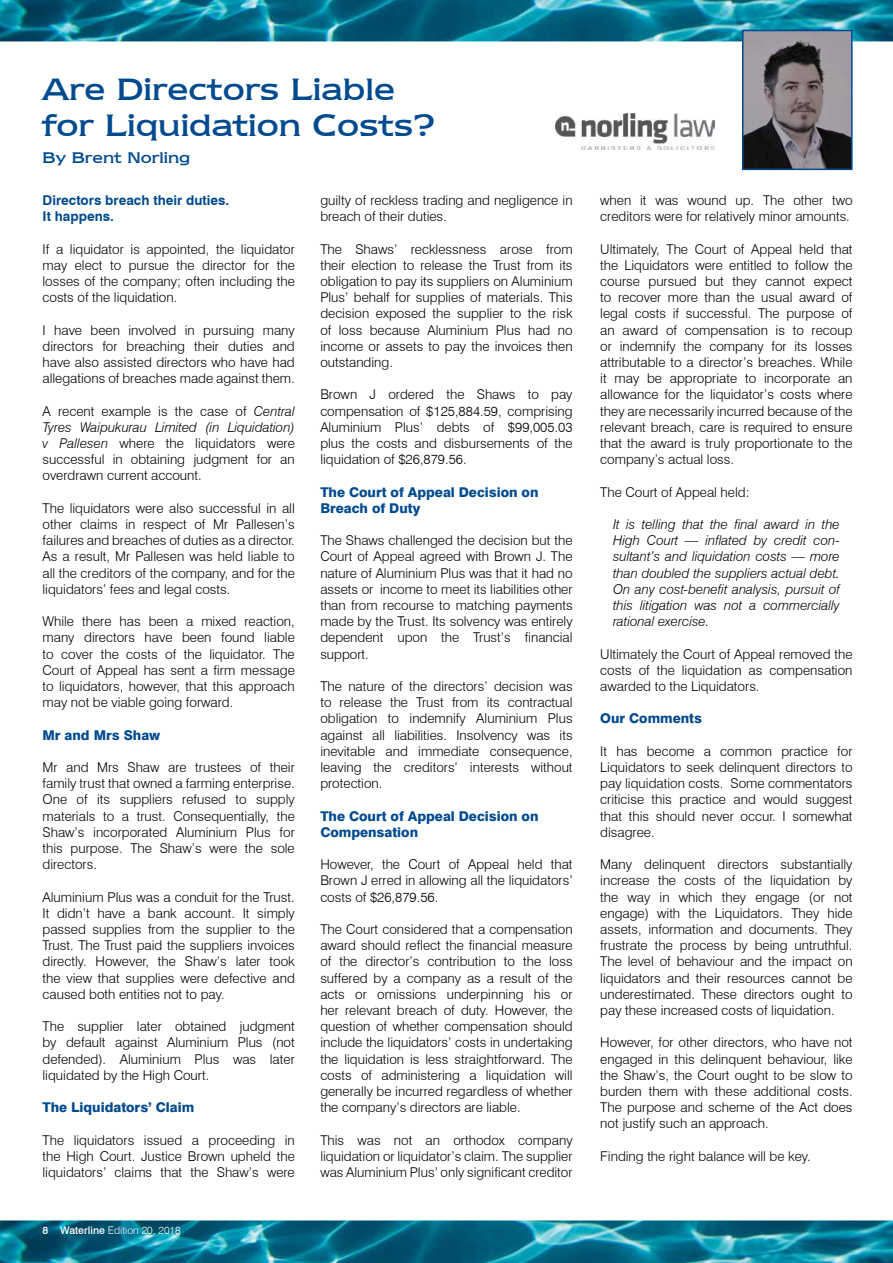
<style>
.page{position:relative;width:893px;height:1263px;background:#fff}
.page>*{position:absolute;margin:0;border:0;box-sizing:border-box;transform-origin:0 0}
.t1{font:36px/36px "Newtext IT Cby BT";color:#004a8f}
.t2{font:18px "Newtext IT Cby BT";color:#004a8f}
.t3{font:300 13.5px/16.2px "Swiss 721 BT";color:#000;text-align:justify}
.t4{font:italic 300 13.5px/16.2px "Swiss 721 BT";color:#000;text-align:justify}
.t5{font:800 13.5px/16.2px "Swiss 721 BT";color:#004a8f}
.t6{font:700 13.5px/16.2px "Swiss 721 BT";color:#004a8f}
.t7{font:300 10.5px "Swiss 721 BT";color:#fff}
.s1{font-style:italic}
.s2{font-weight:500}
</style>
<div class="page">
<img style="left:0;top:0;width:893px;height:41px">
<img style="left:0;top:1220px;width:893px;height:43px">
<img style="left:745px;top:33px;width:105px;height:134px">
<div style="left:742px;top:30px;width:111px;height:140px;border:2px solid #004a8f"></div>
<img style="left:556px;top:113px;width:158px;height:36px">
<h1 class="t1" style="left:43px;top:70px;width:394px">Are Directors Liable for Liquidation Costs?</h1>
<h2 class="t2" style="left:43px;top:147px;width:149px">By Brent Norling</h2>
<p class="t3" style="left:320px;top:192px;width:254px">guilty of reckless trading and negligence in breach of their duties.</p>
<p class="t3" style="left:320px;top:241px;width:254px">The Shaws’ recklessness arose from their election to release the Trust from its obligation to pay its suppliers on Aluminium Plus’ behalf for supplies of materials. This decision exposed the supplier to the risk of loss because Aluminium Plus had no income or assets to pay the invoices then outstanding.</p>
<p class="t3" style="left:320px;top:386px;width:254px">Brown J ordered the Shaws to pay compensation of $125,884.59, comprising Aluminium Plus’ debts of $99,005.03 plus the costs and disbursements of the liquidation of $26,879.56.</p>
<p class="t5" style="left:320px;top:484px;width:220px">The Court of Appeal Decision on<br>Breach of Duty</p>
<p class="t3" style="left:320px;top:532px;width:254px">The Shaws challenged the decision but the Court of Appeal agreed with Brown J. The nature of Aluminium Plus was that it had no assets or income to meet its liabilities other than from recourse to matching payments made by the Trust. Its solvency was entirely dependent upon the Trust’s financial support.</p>
<p class="t3" style="left:320px;top:678px;width:254px">The nature of the directors’ decision was to release the Trust from its contractual obligation to indemnify Aluminium Plus against all liabilities. Insolvency was its inevitable and immediate consequence, leaving the creditors’ interests without protection.</p>
<p class="t5" style="left:320px;top:808px;width:220px">The Court of Appeal Decision on<br>Compensation</p>
<p class="t3" style="left:320px;top:856px;width:254px">However, the Court of Appeal held that Brown J erred in allowing all the liquidators’ costs of $26,879.56.</p>
<p class="t3" style="left:320px;top:921px;width:254px">The Court considered that a compensation award should reflect the financial measure of the director’s contribution to the loss suffered by a company as a result of the acts or omissions underpinning his or her relevant breach of duty. However, the question of whether compensation should include the liquidators’ costs in undertaking the liquidation is less straightforward. The costs of administering a liquidation will generally be incurred regardless of whether the company’s directors are liable.</p>
<p class="t3" style="left:320px;top:1132px;width:254px">This was not an orthodox company liquidation or liquidator’s claim. The supplier was Aluminium Plus’ only significant creditor</p>
<p class="t6" style="left:43px;top:192px;width:188px">Directors breach their duties.<br>It happens.</p>
<p class="t3" style="left:43px;top:241px;width:254px">If a liquidator is appointed, the liquidator may elect to pursue the director for the losses of the company; often including the costs of the liquidation.</p>
<p class="t3" style="left:43px;top:322px;width:254px">I have been involved in pursuing many directors for breaching their duties and have also assisted directors who have had allegations of breaches made against them.</p>
<p class="t3" style="left:43px;top:403px;width:254px">A recent example is the case of <span class="s1">Central Tyres Waipukurau Limited (in Liquidation) v Pallesen</span> where the liquidators were successful in obtaining judgment for an overdrawn current account.</p>
<p class="t3" style="left:43px;top:500px;width:254px">The liquidators were also successful in all other claims in respect of Mr Pallesen’s failures and breaches of duties as a director.<br>As a result, Mr Pallesen was held liable to all the creditors of the company, and for the liquidators’ fees and legal costs.</p>
<p class="t3" style="left:43px;top:613px;width:254px">While there has been a mixed reaction, many directors have been found liable to cover the costs of the liquidator. The Court of Appeal has sent a firm message to liquidators, however, that this approach may not be viable going forward.</p>
<p class="t5" style="left:43px;top:727px;width:119px">Mr and Mrs Shaw</p>
<p class="t3" style="left:43px;top:759px;width:254px">Mr and Mrs Shaw are trustees of their family trust that owned a farming enterprise.<br>One of its suppliers refused to supply materials to a trust. Consequentially, the Shaw’s incorporated Aluminium Plus for this purpose. The Shaw’s were the sole directors.</p>
<p class="t3" style="left:43px;top:889px;width:254px">Aluminium Plus was a conduit for the Trust.<br>It didn’t have a bank account. It simply passed supplies from the supplier to the Trust. The Trust paid the suppliers invoices directly. However, the Shaw’s later took the view that supplies were defective and caused both entities not to pay.</p>
<p class="t3" style="left:43px;top:1018px;width:254px">The supplier later obtained judgment by default against Aluminium Plus (not defended). Aluminium Plus was later liquidated by the High Court.</p>
<p class="t5" style="left:43px;top:1099px;width:153px">The Liquidators’ Claim</p>
<p class="t3" style="left:43px;top:1132px;width:254px">The liquidators issued a proceeding in the High Court. Justice Brown upheld the liquidators’ claims that the Shaw’s were</p>
<p class="t7" style="left:43px;top:1224px;width:140px"><span class="s2">8 Waterline</span> Edition 20, 2018</p>
<p class="t3" style="left:600px;top:192px;width:254px">when it was wound up. The other two creditors were for relatively minor amounts.</p>
<p class="t3" style="left:600px;top:241px;width:254px">Ultimately, The Court of Appeal held that the Liquidators were entitled to follow the course pursued but they cannot expect to recover more than the usual award of legal costs if successful. The purpose of an award of compensation is to recoup or indemnify the company for its losses attributable to a director’s breaches. While it may be appropriate to incorporate an allowance for the liquidator’s costs where they are necessarily incurred because of the relevant breach, care is required to ensure that the award is truly proportionate to the company’s actual loss.</p>
<p class="t3" style="left:600px;top:484px;width:151px">The Court of Appeal held:</p>
<p class="t4" style="left:613px;top:516px;width:228px">It is telling that the final award in the High Court — inflated by credit con&shy;sultant’s and liquidation costs — more than doubled the suppliers actual debt.<br>On any cost-benefit analysis, pursuit of this litigation was not a commercially rational exercise.</p>
<p class="t3" style="left:600px;top:646px;width:254px">Ultimately the Court of Appeal removed the costs of the liquidation as compensation awarded to the Liquidators.</p>
<p class="t5" style="left:600px;top:710px;width:103px">Our Comments</p>
<p class="t3" style="left:600px;top:743px;width:254px">It has become a common practice for Liquidators to seek delinquent directors to pay liquidation costs. Some commentators criticise this practice and would suggest that this should never occur. I somewhat disagree.</p>
<p class="t3" style="left:600px;top:856px;width:254px">Many delinquent directors substantially increase the costs of the liquidation by the way in which they engage (or not engage) with the Liquidators. They hide assets, information and documents. They frustrate the process by being untruthful.<br>The level of behaviour and the impact on liquidators and their resources cannot be underestimated. These directors ought to pay these increased costs of liquidation.</p>
<p class="t3" style="left:600px;top:1034px;width:254px">However, for other directors, who have not engaged in this delinquent behaviour, like the Shaw’s, the Court ought to be slow to burden them with these additional costs.<br>The purpose and scheme of the Act does not justify such an approach.</p>
<p class="t3" style="left:600px;top:1148px;width:212px">Finding the right balance will be key.</p>
</div>
